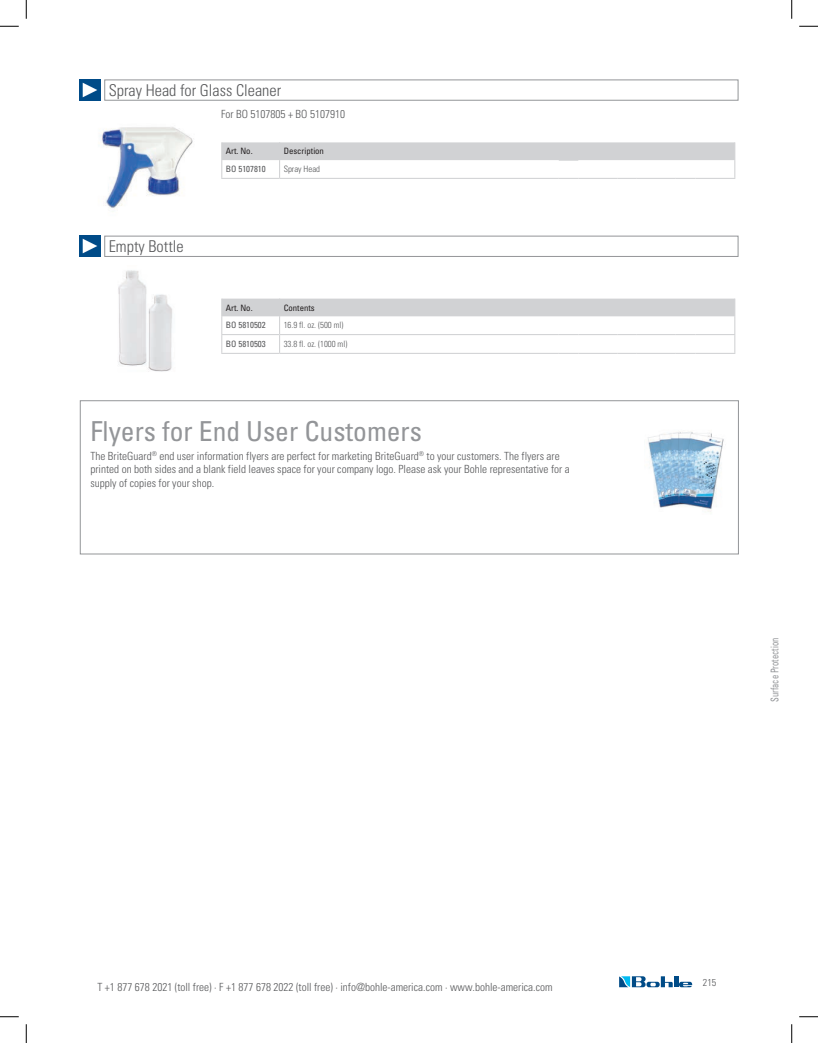
<style>
.page{position:relative;width:818px;height:1043px;background:#fff}
.page>*{position:absolute;margin:0;border:0;box-sizing:border-box;transform-origin:0 0}
.t1{font:condensed 27.5px "Univers";color:#939598}
.t2{font:300 condensed 16.25px "Univers";color:#57585a}
.t3{font:300 condensed 11.25px/13.5px "Univers";color:#57585a}
.t4{font:condensed 10.62px "Univers";color:#939598;scale:.8 1}
.t5{font:300 condensed 10px "Univers";color:#57585a}
.t6{font:300 condensed 8.75px "Univers";color:#57585a}
.t7{font:condensed 8.75px "Univers";color:#231f20}
.t8{font:condensed 8.75px "Univers";color:#57585a}
</style>
<div class="page">
<img style="left:79px;top:79px;width:22px;height:22px">
<img style="left:100px;top:127px;width:93px;height:82px">
<img style="left:79px;top:236px;width:22px;height:21px">
<img style="left:118px;top:270px;width:54px;height:102px">
<div style="left:80px;top:400px;width:658px;height:154px;border:1px solid #939598"></div>
<img style="left:648px;top:431px;width:76px;height:81px">
<svg style="left:672px;top:976px;width:7px;height:11px"></svg>
<svg style="left:679px;top:981px;width:13px;height:6px"></svg>
<hr style="left:674px;top:976px;width:4px;height:11px;background:#004b87">
<svg style="left:619px;top:976px;width:53px;height:11px"></svg>
<div style="left:104px;top:79px;width:634px;height:22px;border:1px solid #939598"></div>
<svg style="left:221px;top:142px;width:514px;height:37px"></svg>
<div style="left:104px;top:236px;width:634px;height:21px;border:1px solid #939598"></div>
<svg style="left:221px;top:298px;width:514px;height:56px"></svg>
<hr style="left:695px;top:353px;width:40px;height:1px;background:#d1d2d4">
<svg style="left:0;top:25px;width:19px;height:2px"></svg>
<svg style="left:799px;top:25px;width:19px;height:2px"></svg>
<svg style="left:0;top:1016px;width:19px;height:1px"></svg>
<svg style="left:799px;top:1016px;width:19px;height:1px"></svg>
<svg style="left:25px;top:0;width:2px;height:19px"></svg>
<svg style="left:25px;top:1024px;width:2px;height:18px"></svg>
<svg style="left:791px;top:0;width:1px;height:19px"></svg>
<svg style="left:791px;top:1024px;width:1px;height:18px"></svg>
<h2 class="t2" style="left:109px;top:80px;width:174px">Spray Head for Glass Cleaner</h2>
<p class="t3" style="left:221px;top:107px;width:125px">For BO 5107805 + BO 5107910</p>
<p class="t7" style="left:226px;top:146px;width:28px">Art. No.</p>
<p class="t7" style="left:283px;top:146px;width:42px">Description</p>
<p class="t8" style="left:226px;top:163px;width:41px">BO 5107810</p>
<p class="t6" style="left:283px;top:164px;width:38px">Spray Head</p>
<h2 class="t2" style="left:109px;top:237px;width:76px">Empty Bottle</h2>
<p class="t7" style="left:226px;top:302px;width:28px">Art. No.</p>
<p class="t7" style="left:283px;top:302px;width:33px">Contents</p>
<p class="t8" style="left:226px;top:320px;width:41px">BO 5810502</p>
<p class="t6" style="left:283px;top:320px;width:61px">16.9 fl. oz. (500 ml)</p>
<p class="t8" style="left:226px;top:338px;width:41px">BO 5810503</p>
<p class="t6" style="left:283px;top:339px;width:65px">33.8 fl. oz. (1000 ml)</p>
<h1 class="t1" style="left:90px;top:414px;width:333px">Flyers for End User Customers</h1>
<p class="t3" style="left:90px;top:449px;width:481px">The BriteGuard<sup>®</sup> end user information flyers are perfect for marketing BriteGuard<sup>®</sup> to your customers. The flyers are printed on both sides and a blank field leaves space for your company logo. Please ask your Bohle representative for a supply of copies for your shop.</p>
<p class="t3" style="left:97px;top:980px;width:456px">T +1 877 678 2021 (toll free) · F +1 877 678 2022 (toll free) · info@bohle-america.com · www.bohle-america.com</p>
<p class="t4" style="left:767px;top:702px;width:82px;rotate:-90deg">Surface Protection</p>
<p class="t5" style="left:703px;top:976px;width:15px">215</p>
</div>
